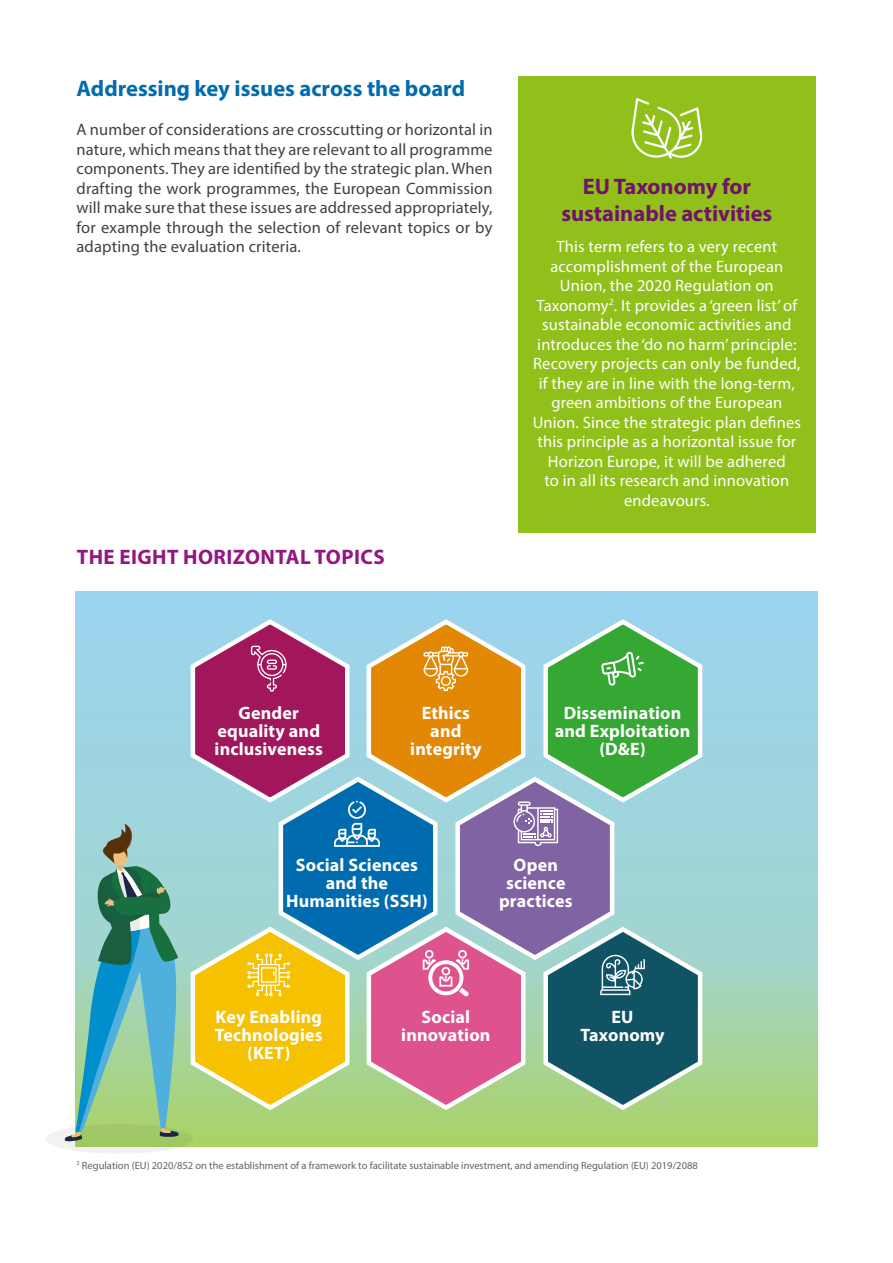
<style>
.page{position:relative;width:893px;height:1263px;background:#fff}
.page>*{position:absolute;margin:0;border:0;box-sizing:border-box;transform-origin:0 0}
.HE_Subtitle_01{font:700 22.5px/27px "Myriad Pro";color:#721269;text-align:center}
.HE_Subtitle_01-2{font:700 22.5px "Myriad Pro";color:#006caf}
.HE_Subtitles_03{font:700 21px "Myriad Pro";letter-spacing:.02em;color:#931681}
.HE_Boxes{font:700 18px/18px "Myriad Pro";letter-spacing:.01em;color:#fff;text-align:center}
.HE_Body_text{font:16.5px/19.5px "Myriad Pro";letter-spacing:.01em;color:#fff;text-align:center}
.HE_Body_text-2{font:16.5px/19.5px "Myriad Pro";letter-spacing:.01em;color:#3c4243;text-align:justify}
.HE_Disclaimer_copyri{font:10.5px "Myriad Pro";color:#616464}
</style>
<div class="page">
<div style="left:518px;top:77px;width:298px;height:456px;background:#92c01a"></div>
<svg style="left:631px;top:98px;width:72px;height:61px"></svg>
<svg style="left:76px;top:591px;width:741px;height:555px;background:#a0d4cd"></svg>
<svg style="left:45px;top:1124px;width:148px;height:30px"></svg>
<svg style="left:64px;top:616px;width:641px;height:527px;background:#97a797"></svg>
<p class="HE_Subtitle_01-2" style="left:77px;top:74px;width:390px">Addressing key issues across the board</p>
<p class="HE_Body_text-2" style="left:77px;top:119px;width:417px">A number of considerations are crosscutting or horizontal in nature, which means that they are relevant to all programme components. They are identified by the strategic plan. When drafting the work programmes, the European Commission will make sure that these issues are addressed appropriately, for example through the selection of relevant topics or by adapting the evaluation criteria.</p>
<p class="HE_Subtitles_03" style="left:77px;top:543px;width:309px">THE EIGHT HORIZONTAL TOPICS</p>
<p class="HE_Subtitle_01" style="left:561px;top:172px;width:213px">EU Taxonomy for sustainable activities</p>
<p class="HE_Body_text" style="left:533px;top:236px;width:270px">This term refers to a very recent accomplishment of the European Union, the 2020 Regulation on Taxonomy<sup>2</sup>. It provides a ‘green list’ of sustainable economic activities and introduces the ‘do no harm’ principle:<br>Recovery projects can only be funded, if they are in line with the long-term, green ambitions of the European Union. Since the strategic plan defines this principle as a horizontal issue for Horizon Europe, it will be adhered<br>to in all its research and innovation endeavours.</p>
<p class="HE_Boxes" style="left:215px;top:704px;width:110px">Gender equality and inclusiveness</p>
<p class="HE_Boxes" style="left:555px;top:704px;width:137px">Dissemination and Exploitation (D&amp;E)</p>
<p class="HE_Boxes" style="left:410px;top:704px;width:73px">Ethics and integrity</p>
<p class="HE_Boxes" style="left:286px;top:855px;width:143px">Social Sciences and the<br>Humanities (SSH)</p>
<p class="HE_Boxes" style="left:499px;top:855px;width:75px">Open science practices</p>
<p class="HE_Boxes" style="left:215px;top:1007px;width:109px">Key Enabling<br>Technologies (KET)</p>
<p class="HE_Boxes" style="left:401px;top:1007px;width:91px">Social innovation</p>
<p class="HE_Boxes" style="left:580px;top:1007px;width:86px">EU<br>Taxonomy</p>
<p class="HE_Disclaimer_copyri" style="left:77px;top:1159px;width:623px"><sup>2</sup> Regulation (EU) 2020/852 on the establishment of a framework to facilitate sustainable investment, and amending Regulation (EU) 2019/2088</p>
</div>
